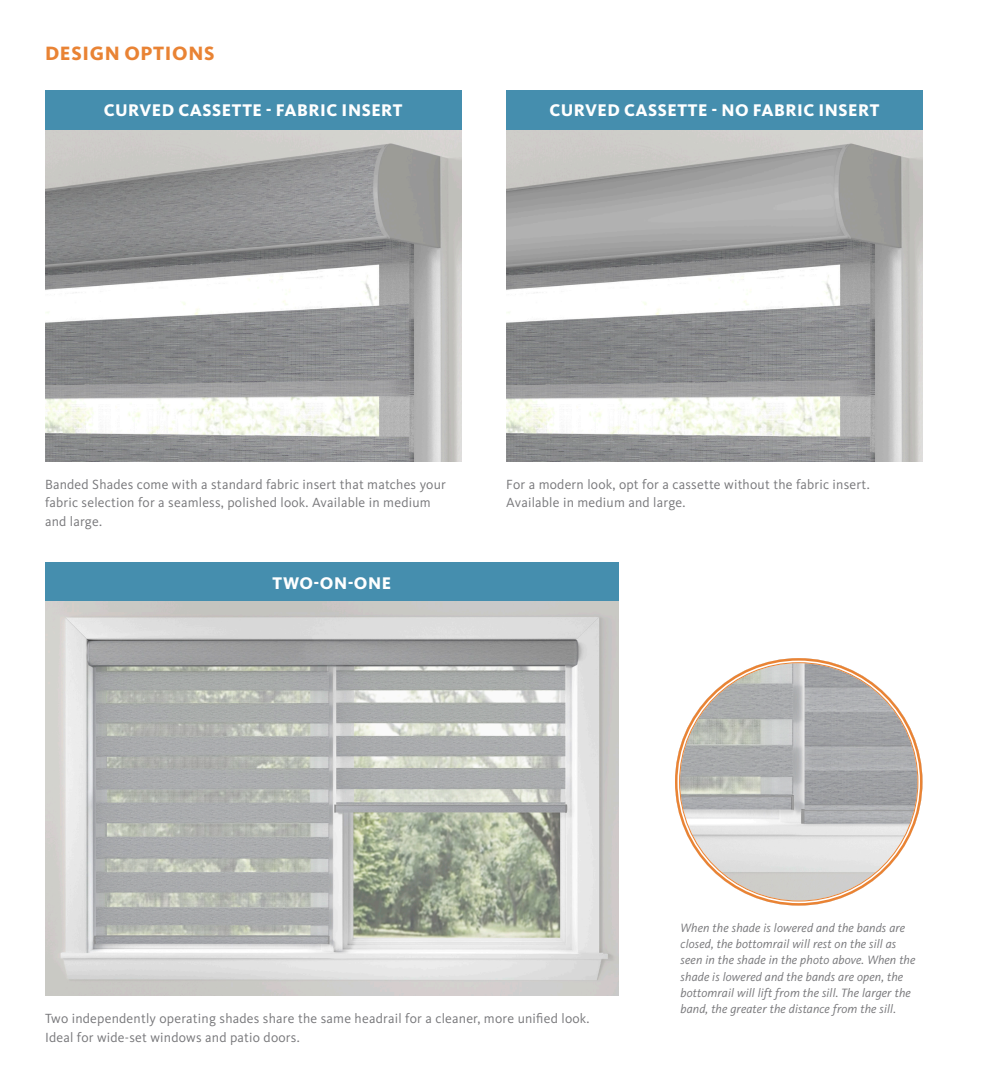
<style>
.page{position:relative;width:990px;height:1080px;background:#fff}
.page>*{position:absolute;margin:0;border:0;box-sizing:border-box;transform-origin:0 0}
.Tech_ALL_CAPS_product_color{font:800 20px "Kievit OT";letter-spacing:.03em;color:#e98334}
.Tech_ALL_CAPS_with_Gray_Bar{font:800 17.5px "Kievit OT";letter-spacing:.03em;color:#fff}
.Tech_Body_Copy_-_11_15{font:13.75px/18.8px "Kievit OT";letter-spacing:.015em;color:#77777a}
.Captions_Italic_-_10_13{font:italic 12.5px/16.2px "Kievit OT";letter-spacing:.01em;color:#77777a}
</style>
<div class="page">
<img style="left:45px;top:129px;width:416px;height:332px">
<img style="left:506px;top:129px;width:416px;height:332px">
<div style="left:45px;top:90px;width:416px;height:39px;background:#458eae"></div>
<div style="left:45px;top:562px;width:574px;height:40px;background:#458eae"></div>
<img style="left:45px;top:602px;width:574px;height:394px">
<img style="left:675px;top:658px;width:247px;height:248px;border-radius:124px">
<div style="left:506px;top:90px;width:416px;height:39px;background:#458eae"></div>
<p class="Tech_ALL_CAPS_product_color" style="left:45px;top:41px;width:171px">DESIGN OPTIONS</p>
<p class="Tech_ALL_CAPS_with_Gray_Bar" style="left:104px;top:100px;width:300px">CURVED CASSETTE - FABRIC INSERT</p>
<p class="Tech_ALL_CAPS_with_Gray_Bar" style="left:549px;top:100px;width:331px">CURVED CASSETTE - NO FABRIC INSERT</p>
<p class="Tech_Body_Copy_-_11_15" style="left:45px;top:474px;width:402px">Banded Shades come with a standard fabric insert that matches your fabric selection for a seamless, polished look. Available in medium and large.</p>
<p class="Tech_ALL_CAPS_with_Gray_Bar" style="left:273px;top:572px;width:120px">TWO-ON-ONE</p>
<p class="Tech_Body_Copy_-_11_15" style="left:506px;top:474px;width:365px">For a modern look, opt for a cassette without the fabric insert.<br>Available in medium and large.</p>
<p class="Tech_Body_Copy_-_11_15" style="left:45px;top:1009px;width:546px">Two independently operating shades share the same headrail for a cleaner, more unified look.<br>Ideal for wide-set windows and patio doors.</p>
<p class="Captions_Italic_-_10_13" style="left:681px;top:920px;width:236px">When the shade is lowered and the bands are closed, the bottomrail will rest on the sill as seen in the shade in the photo above. When the shade is lowered and the bands are open, the bottomrail will lift from the sill. The larger the band, the greater the distance from the sill.</p>
</div>
